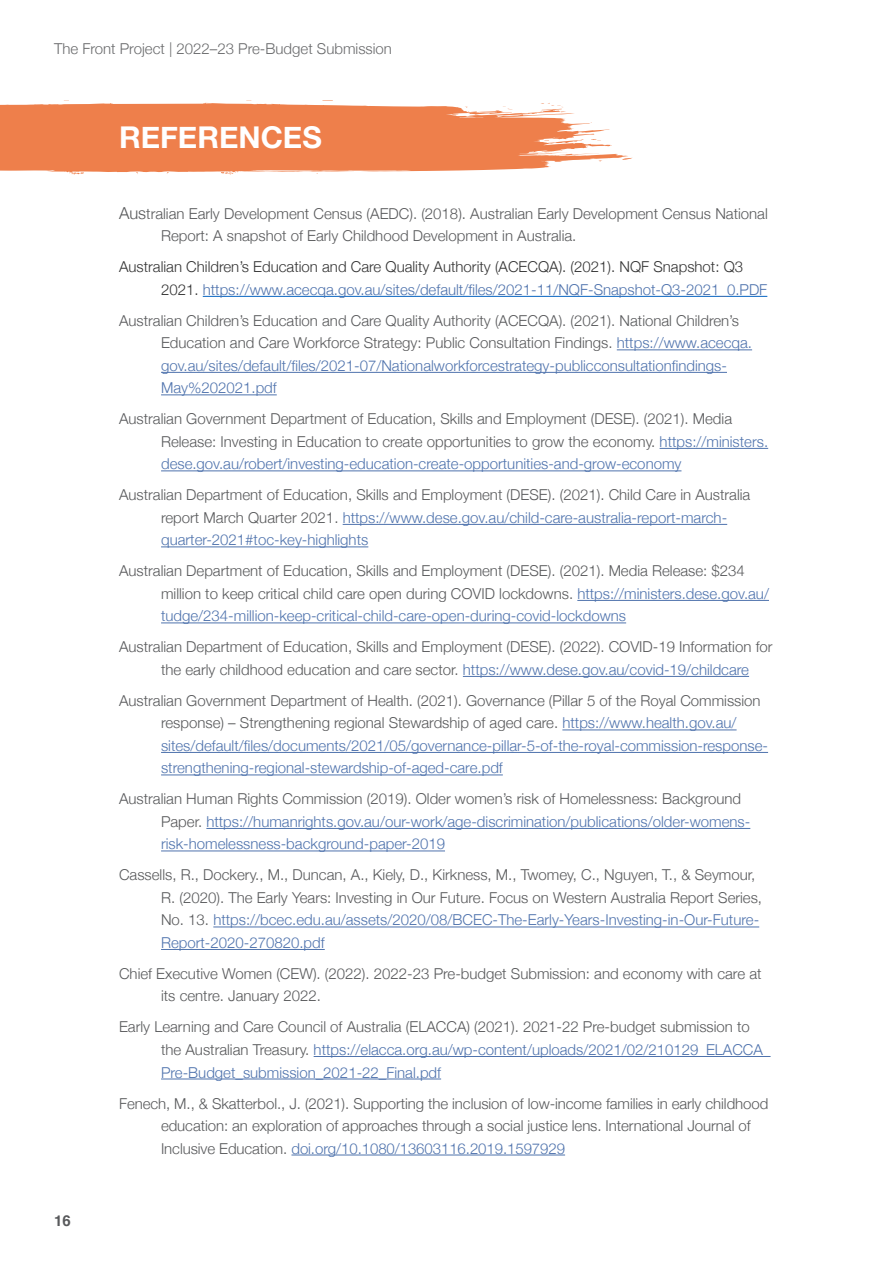
<style>
.page{position:relative;width:893px;height:1263px;background:#fff}
.page>*{position:absolute;margin:0;border:0;box-sizing:border-box;transform-origin:0 0}
.Heading_1_White{font:700 30px "Helvetica Neue";color:#fff}
.References{font:300 15px/22.5px "Helvetica Neue";color:#58595b}
.References-2{font:300 15px/22.5px "Helvetica Neue";color:#4f73ad}
.References-3{font:300 15px/22.5px "Helvetica Neue";color:#333}
.t1{font:700 15px "Helvetica";color:#58595b}
.s1{font-size:16.5px}
.s2{color:#4f73ad}
.s3{color:#58595b}
</style>
<div class="page">
<svg style="left:0;top:100px;width:633px;height:75px;fill:#ee7f4b"></svg>
<hr style="left:203px;top:296px;width:564px;height:1px;background:#0563c1">
<hr style="left:617px;top:349px;width:135px;height:1px;background:#4f73ad">
<hr style="left:161px;top:372px;width:566px;height:1px;background:#4f73ad">
<hr style="left:161px;top:394px;width:116px;height:1px;background:#4f73ad">
<hr style="left:660px;top:448px;width:108px;height:1px;background:#4f73ad">
<hr style="left:161px;top:470px;width:520px;height:1px;background:#4f73ad">
<hr style="left:343px;top:524px;width:384px;height:1px;background:#4f73ad">
<hr style="left:161px;top:546px;width:207px;height:1px;background:#4f73ad">
<hr style="left:577px;top:600px;width:192px;height:1px;background:#4f73ad">
<hr style="left:161px;top:622px;width:465px;height:1px;background:#4f73ad">
<hr style="left:463px;top:676px;width:286px;height:1px;background:#4f73ad">
<hr style="left:562px;top:729px;width:175px;height:1px;background:#4f73ad">
<hr style="left:161px;top:752px;width:607px;height:1px;background:#4f73ad">
<hr style="left:161px;top:774px;width:342px;height:1px;background:#4f73ad">
<hr style="left:206px;top:828px;width:544px;height:1px;background:#4f73ad">
<hr style="left:161px;top:850px;width:284px;height:1px;background:#4f73ad">
<hr style="left:213px;top:926px;width:546px;height:1px;background:#4f73ad">
<hr style="left:161px;top:949px;width:164px;height:1px;background:#4f73ad">
<hr style="left:314px;top:1056px;width:456px;height:1px;background:#4f73ad">
<hr style="left:161px;top:1078px;width:280px;height:1px;background:#4f73ad">
<hr style="left:291px;top:1154px;width:274px;height:1px;background:#4f73ad">
<p class="References" style="left:54px;top:36px;width:339px">The Front Project | 2022–23 Pre-Budget Submission</p>
<p class="Heading_1_White" style="left:119px;top:114px;width:204px">REFERENCES</p>
<p class="t1" style="left:54px;top:1209px;width:18px">16</p>
<p class="References" style="left:161px;top:201px;width:608px;text-indent:-42px"><span class="s1">Aus</span>tralian Early Development Census (AEDC). (2018). Australian Early Development Census National<br>Report: A snapshot of Early Childhood Development in Australia.</p>
<p class="References-3" style="left:161px;top:255px;width:608px;text-indent:-42px">Australian Children’s Education and Care Quality Authority (ACECQA). (2021). NQF Snapshot: Q3<br>2021. <span class="s2">https://www.acecqa.gov.au/sites/default/files/2021-11/NQF-Snapshot-Q3-2021_0.PDF</span></p>
<p class="References" style="left:161px;top:308px;width:593px;text-indent:-42px">Australian Children’s Education and Care Quality Authority (ACECQA). (2021). National Children’s Education and Care Workforce Strategy: Public Consultation Findings. <span class="s2">https://www.acecqa. gov.au/sites/default/files/2021-07/Nationalworkforcestrategy-publicconsultationfindings-May%202021.pdf</span></p>
<p class="References" style="left:161px;top:407px;width:609px;text-indent:-42px">Australian Government Department of Education, Skills and Employment (DESE). (2021). Media<br>Release: Investing in Education to create opportunities to grow the economy. <span class="s2">https://ministers. dese.gov.au/robert/investing-education-create-opportunities-and-grow-economy</span></p>
<p class="References" style="left:161px;top:483px;width:591px;text-indent:-42px">Australian Department of Education, Skills and Employment (DESE). (2021). Child Care in Australia report March Quarter 2021. <span class="s2">https://www.dese.gov.au/child-care-australia-report-march&shy;quarter-2021#toc-key-highlights</span></p>
<p class="References" style="left:161px;top:559px;width:609px;text-indent:-42px">Australian Department of Education, Skills and Employment (DESE). (2021). Media Release: $234 million to keep critical child care open during COVID lockdowns. <span class="s2">https://ministers.dese.gov.au/ tudge/234-million-keep-critical-child-care-open-during-covid-lockdowns</span></p>
<p class="References" style="left:161px;top:635px;width:613px;text-indent:-42px">Australian Department of Education, Skills and Employment (DESE). (2022). COVID-19 Information for the early childhood education and care sector. <span class="s2">https://www.dese.gov.au/covid-19/childcare</span></p>
<p class="References-2" style="left:161px;top:688px;width:608px;text-indent:-42px"><span class="s3">Australian Government Department of Health. (2021). Governance (Pillar 5 of the Royal Commission response) – Strengthening regional Stewardship of aged care.</span> https://www.health.gov.au/ sites/default/files/documents/2021/05/governance-pillar-5-of-the-royal-commission-response&shy;strengthening-regional-stewardship-of-aged-care.pdf</p>
<p class="References-2" style="left:161px;top:787px;width:591px;text-indent:-42px"><span class="s3">Australian Human Rights Commission (2019). Older women’s risk of Homelessness: Background<br>Paper.</span> https://humanrights.gov.au/our-work/age-discrimination/publications/older-womens&shy;risk-homelessness-background-paper-2019</p>
<p class="References" style="left:161px;top:863px;width:603px;text-indent:-42px">Cassells, R., Dockery., M., Duncan, A., Kiely, D., Kirkness, M., Twomey, C., Nguyen, T., &amp; Seymour, R. (2020). The Early Years: Investing in Our Future. Focus on Western Australia Report Series, No. 13. <span class="s2">https://bcec.edu.au/assets/2020/08/BCEC-The-Early-Years-Investing-in-Our-Future-Report-2020-270820.pdf</span></p>
<p class="References" style="left:161px;top:961px;width:602px;text-indent:-42px">Chief Executive Women (CEW). (2022). 2022-23 Pre-budget Submission: and economy with care at its centre. January 2022.</p>
<p class="References" style="left:161px;top:1015px;width:611px;text-indent:-42px">Early Learning and Care Council of Australia (ELACCA) (2021). 2021-22 Pre-budget submission to the Australian Treasury. <span class="s2">https://elacca.org.au/wp-content/uploads/2021/02/210129_ELACCA_<br>Pre-Budget_submission_2021-22_Final.pdf</span></p>
<p class="References" style="left:161px;top:1091px;width:609px;text-indent:-42px">Fenech, M., &amp; Skatterbol., J. (2021). Supporting the inclusion of low-income families in early childhood education: an exploration of approaches through a social justice lens. International Journal of<br>Inclusive Education. <span class="s2">doi.org/10.1080/13603116.2019.1597929</span></p>
</div>
